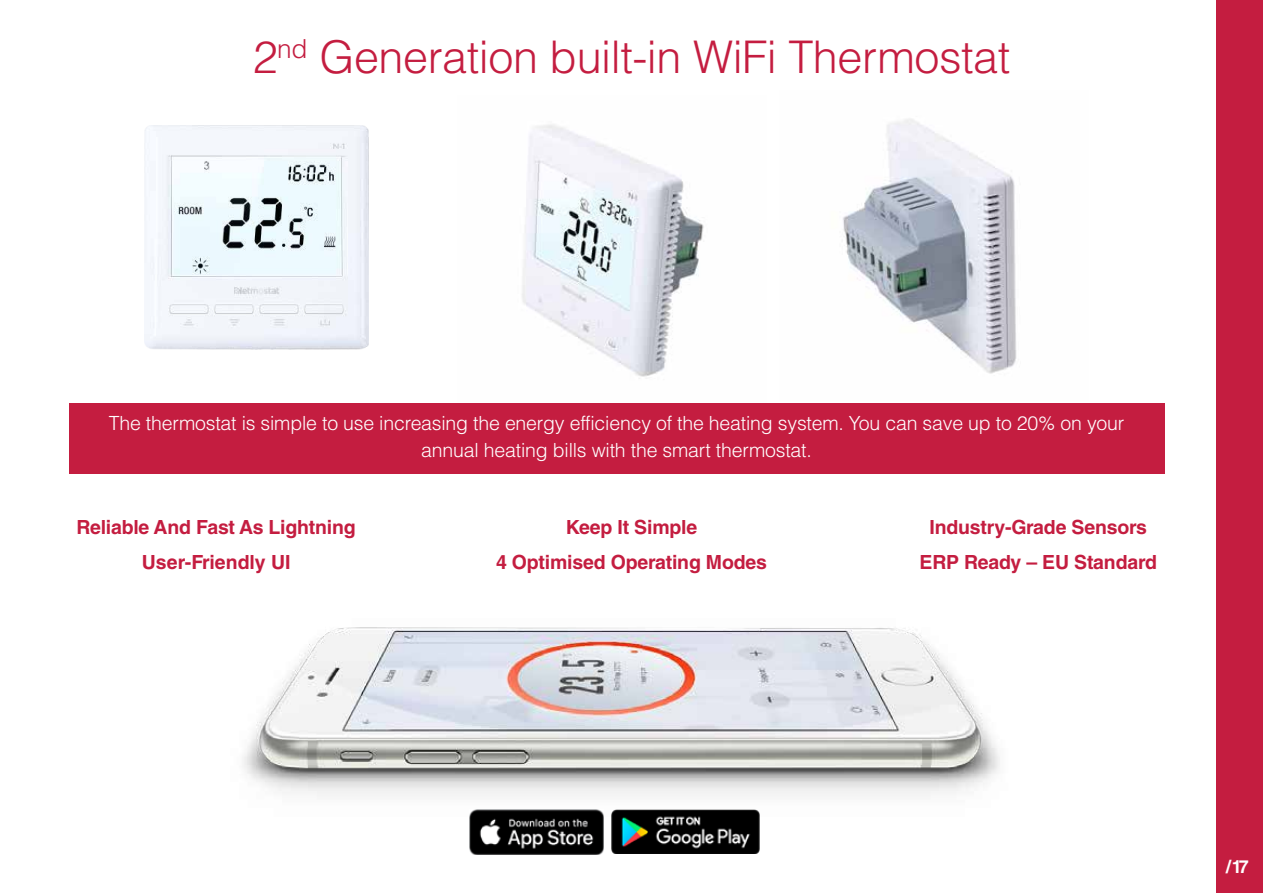
<style>
.page{position:relative;width:1263px;height:893px;background:#fff}
.page>*{position:absolute;margin:0;border:0;box-sizing:border-box;transform-origin:0 0}
.t1{font:300 45px "Helvetica LT Std";letter-spacing:-.01em;color:#c41d40}
.t2{font:300 19.5px/27px "Helvetica LT Std";letter-spacing:-.01em;color:#fff;text-align:center}
.t3{font:700 19.5px/34.5px "Helvetica LT Std";letter-spacing:-.01em;color:#c41d40;text-align:center}
.t4{font:700 18px "Helvetica LT Std";color:#fff}
</style>
<div class="page">
<img style="left:144px;top:125px;width:224px;height:225px">
<img style="left:243px;top:627px;width:757px;height:190px">
<img style="left:522px;top:124px;width:182px;height:255px">
<img style="left:843px;top:119px;width:174px;height:255px">
<img style="left:470px;top:810px;width:134px;height:44px">
<img style="left:611px;top:810px;width:148px;height:43px">
<div style="left:69px;top:403px;width:1095px;height:71px;background:#c41d40"></div>
<div style="left:1216px;top:0;width:47px;height:893px;background:#c41d40"></div>
<h1 class="t1" style="left:253px;top:29px;width:759px">2<sup>nd</sup> Generation built-in WiFi Thermostat</h1>
<p class="t2" style="left:109px;top:409px;width:1017px">The thermostat is simple to use increasing the energy efficiency of the heating system. You can save up to 20% on your annual heating bills with the smart thermostat.</p>
<p class="t3" style="left:77px;top:510px;width:281px">Reliable And Fast As Lightning<br>User-Friendly UI</p>
<p class="t3" style="left:496px;top:510px;width:272px">Keep It Simple<br>4 Optimised Operating Modes</p>
<p class="t3" style="left:919px;top:510px;width:239px">Industry-Grade Sensors<br>ERP Ready – EU Standard</p>
<p class="t4" style="left:1226px;top:856px;width:24px">/17</p>
</div>
